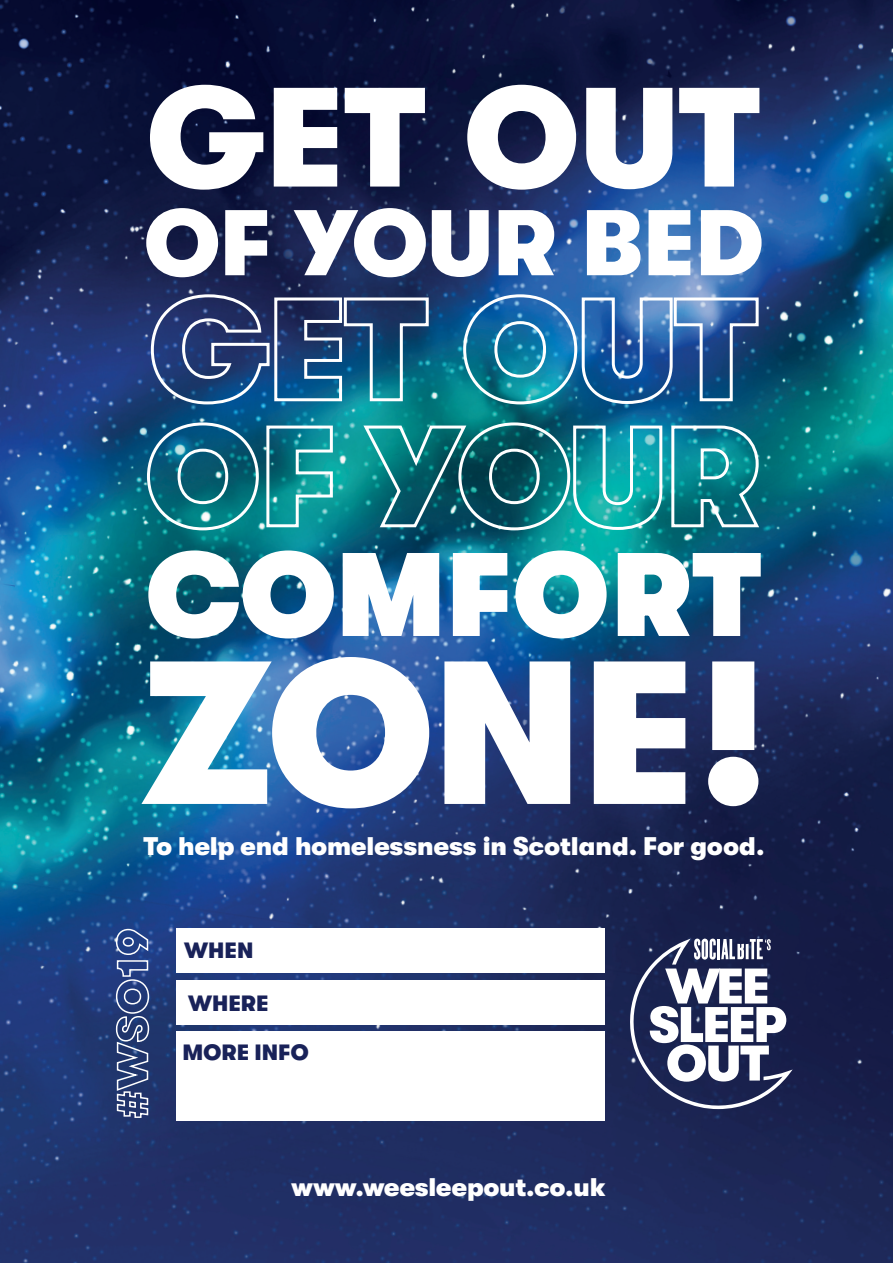
<style>
.page{position:relative;width:893px;height:1263px;background:#fff}
.page>*{position:absolute;margin:0;border:0;box-sizing:border-box;transform-origin:0 0}
.t1{font:900 203.55px "GT Walsheim";color:#fff}
.t2{font:900 141px "GT Walsheim";color:#fff}
.t3{font:900 114.15px "GT Walsheim";letter-spacing:.025em;color:#fff}
.t4{font:900 93px "GT Walsheim";color:#fff}
.t5{font:900 25.5px "GT Walsheim";color:#fff}
.t6{font:900 22.2px "GT Walsheim";color:#192259}
</style>
<div class="page">
<img style="left:0;top:0;width:893px;height:1263px">
<svg style="left:149px;top:293px;width:281px;height:113px;background:#345b85"></svg>
<img style="left:462px;top:293px;width:298px;height:113px">
<svg style="left:145px;top:421px;width:189px;height:111px;background:#278493"></svg>
<svg style="left:361px;top:421px;width:303px;height:111px;background:#25858c"></svg>
<svg style="left:670px;top:424px;width:92px;height:105px;background:#2a8d98"></svg>
<svg style="left:147px;top:549px;width:188px;height:91px;background:#2c6e8b"></svg>
<svg style="left:341px;top:551px;width:100px;height:86px"></svg>
<img style="left:451px;top:549px;width:157px;height:91px">
<svg style="left:616px;top:551px;width:146px;height:86px;background:#327594"></svg>
<svg style="left:115px;top:928px;width:35px;height:191px;background:#4d6191"></svg>
<div style="left:176px;top:928px;width:224px;height:45px;background:#fff"></div>
<div style="left:176px;top:980px;width:429px;height:44px;background:#fff"></div>
<div style="left:176px;top:1031px;width:429px;height:90px;background:#fff"></div>
<div style="left:377px;top:928px;width:228px;height:45px;background:#fff"></div>
<svg style="left:623px;top:938px;width:170px;height:171px"></svg>
<p class="t2" style="left:147px;top:59px;width:614px">GET OUT</p>
<p class="t4" style="left:145px;top:191px;width:620px">OF YOUR BED</p>
<p class="t3" style="left:148px;top:531px;width:613px">COMFORT</p>
<p class="t1" style="left:140px;top:620px;width:629px">ZONE!</p>
<p class="t5" style="left:143px;top:832px;width:623px">To help end homelessness in Scotland. For good.</p>
<p class="t6" style="left:184px;top:938px;width:71px">WHEN</p>
<p class="t6" style="left:188px;top:991px;width:82px">WHERE</p>
<p class="t6" style="left:183px;top:1040px;width:127px">MORE INFO</p>
<p class="t5" style="left:291px;top:1173px;width:316px">www.weesleepout.co.uk</p>
</div>
